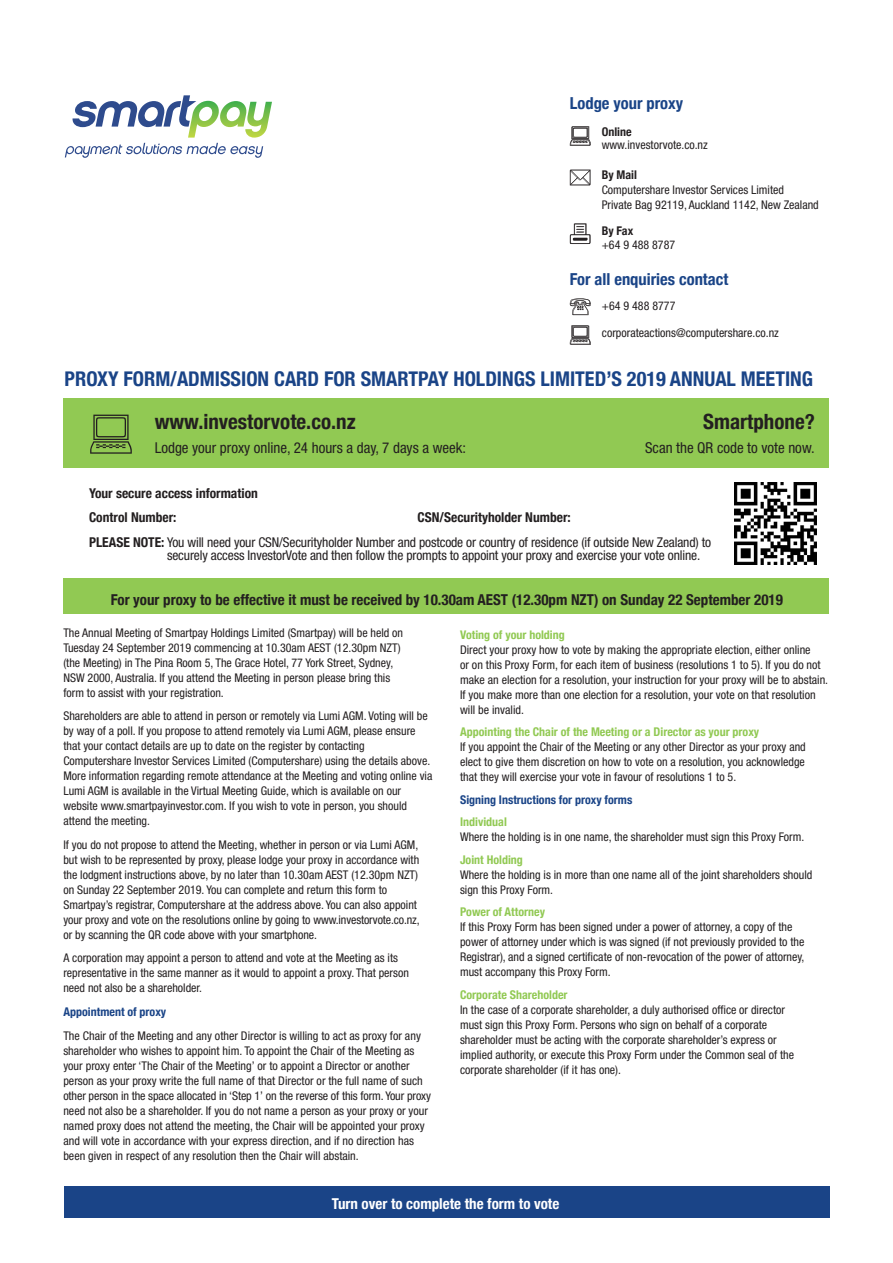
<style>
.page{position:relative;width:893px;height:1263px;background:#fff}
.page>*{position:absolute;margin:0;border:0;box-sizing:border-box;transform-origin:0 0}
.t1{font:700 condensed 21px "Helvetica Neue";color:#231f20}
.t2{font:700 condensed 20.25px "Helvetica Neue";color:#1a4487}
.t3{font:700 condensed 16.5px "Helvetica Neue";color:#1a4487}
.t4{font:700 condensed 15px "Helvetica Neue";color:#231f20}
.t5{font:condensed 15px "Helvetica Neue";color:#231f20}
.t6{font:700 condensed 15px "Helvetica Neue";color:#fff}
.t7{font:condensed 13.5px "Helvetica Neue";letter-spacing:-.01em;color:#231f20}
.t8{font:700 condensed 13.5px "Helvetica Neue";color:#231f20}
.t9{font:condensed 12px/15px "Helvetica Neue";color:#231f20}
.Paragraph_Smaller_He{font:700 condensed 12px "Helvetica Neue";color:#91c953}
.Paragraph_Smaller_He-2{font:700 condensed 12px "Helvetica Neue";color:#1a4487}
.green_bold{font:700 condensed 12px "Helvetica Neue";color:#91c953}
.t10{font:700 condensed 12px "Helvetica Neue";color:#231f20}
.t11{font:700 condensed 11.85px "Helvetica Neue";color:#91c953}
.s1{font-weight:700}
</style>
<div class="page">
<div style="left:64px;top:398px;width:765px;height:70px;background:#91c953"></div>
<div style="left:64px;top:579px;width:765px;height:35px;background:#91c953"></div>
<div style="left:64px;top:1186px;width:765px;height:32px;background:#1a4487"></div>
<img style="left:734px;top:483px;width:82px;height:81px">
<svg style="left:90px;top:415px;width:42px;height:39px"></svg>
<svg style="left:570px;top:126px;width:21px;height:20px"></svg>
<svg style="left:570px;top:170px;width:21px;height:15px"></svg>
<svg style="left:570px;top:223px;width:21px;height:21px"></svg>
<svg style="left:570px;top:325px;width:21px;height:20px"></svg>
<svg style="left:570px;top:298px;width:21px;height:17px"></svg>
<svg style="left:65px;top:95px;width:207px;height:63px"></svg>
<p class="t3" style="left:570px;top:90px;width:115px">Lodge your proxy</p>
<p class="t10" style="left:602px;top:122px;width:31px">Online</p>
<p class="t9" style="left:602px;top:138px;width:108px">www.investorvote.co.nz</p>
<p class="t9" style="left:602px;top:168px;width:184px"><span class="s1">By Mail<br></span>Computershare Investor Services Limited</p>
<p class="t9" style="left:602px;top:198px;width:219px">Private Bag 92119, Auckland 1142, New Zealand</p>
<p class="t9" style="left:602px;top:223px;width:75px;line-height:14.4px"><span class="s1">By Fax<br></span>+64 9 488 8787</p>
<p class="t3" style="left:570px;top:265px;width:160px">For all enquiries contact</p>
<p class="t9" style="left:602px;top:298px;width:75px">+64 9 488 8777</p>
<p class="t9" style="left:602px;top:325px;width:178px">corporateactions@computershare.co.nz</p>
<p class="t2" style="left:65px;top:362px;width:750px">PROXY FORM/ADMISSION CARD FOR SMARTPAY HOLDINGS LIMITED’S 2019 ANNUAL MEETING</p>
<p class="t1" style="left:155px;top:404px;width:202px">www.investorvote.co.nz</p>
<p class="t5" style="left:155px;top:439px;width:313px">Lodge your proxy online, 24 hours a day, 7 days a week:</p>
<p class="t1" style="left:703px;top:404px;width:113px">Smartphone?</p>
<p class="t5" style="left:645px;top:439px;width:171px">Scan the QR code to vote now.</p>
<p class="t8" style="left:89px;top:481px;width:170px">Your secure access information</p>
<p class="t8" style="left:89px;top:506px;width:89px">Control Number:</p>
<p class="t8" style="left:418px;top:506px;width:155px">CSN/Securityholder Number:</p>
<p class="t7" style="left:89px;top:534px;width:623px"><span class="s1">PLEASE NOTE:</span> You will need your CSN/Securityholder Number and postcode or country of residence (if outside New Zealand) to</p>
<p class="t7" style="left:167px;top:548px;width:535px">securely access InvestorVote and then follow the prompts to appoint your proxy and exercise your vote online.</p>
<p class="t4" style="left:111px;top:587px;width:674px">For your proxy to be effective it must be received by 10.30am AEST (12.30pm NZT) on Sunday 22 September 2019</p>
<p class="t9" style="left:63px;top:625px;width:341px">The Annual Meeting of Smartpay Holdings Limited (Smartpay) will be held on<br>Tuesday 24 September 2019 commencing at 10.30am AEST (12.30pm NZT)</p>
<p class="t9" style="left:63px;top:655px;width:331px">(the Meeting) in The Pina Room 5, The Grace Hotel, 77 York Street, Sydney,</p>
<p class="t9" style="left:63px;top:670px;width:328px">NSW 2000, Australia. If you attend the Meeting in person please bring this</p>
<p class="t9" style="left:63px;top:685px;width:162px">form to assist with your registration.</p>
<p class="t9" style="left:63px;top:709px;width:366px">Shareholders are able to attend in person or remotely via Lumi AGM. Voting will be</p>
<p class="t9" style="left:63px;top:724px;width:354px">by way of a poll. If you propose to attend remotely via Lumi AGM, please ensure</p>
<p class="t9" style="left:63px;top:739px;width:370px">that your contact details are up to date on the register by contacting<br>Computershare Investor Services Limited (Computershare) using the details above.<br>More information regarding remote attendance at the Meeting and voting online via</p>
<p class="t9" style="left:63px;top:784px;width:345px">Lumi AGM is available in the Virtual Meeting Guide, which is available on our website www.smartpayinvestor.com. If you wish to vote in person, you should attend the meeting.</p>
<p class="t9" style="left:63px;top:837px;width:357px;text-align:justify">If you do not propose to attend the Meeting, whether in person or via Lumi AGM, but wish to be represented by proxy, please lodge your proxy in accordance with the lodgment instructions above, by no later than 10.30am AEST (12.30pm NZT)</p>
<p class="t9" style="left:63px;top:882px;width:358px">on Sunday 22 September 2019. You can complete and return this form to<br>Smartpay’s registrar, Computershare at the address above. You can also appoint your proxy and vote on the resolutions online by going to www.investorvote.co.nz,</p>
<p class="t9" style="left:63px;top:927px;width:255px">or by scanning the QR code above with your smartphone.</p>
<p class="t9" style="left:63px;top:951px;width:347px">A corporation may appoint a person to attend and vote at the Meeting as its representative in the same manner as it would to appoint a proxy. That person need not also be a shareholder.</p>
<p class="Paragraph_Smaller_He-2" style="left:63px;top:1002px;width:104px">Appointment of proxy</p>
<p class="t9" style="left:63px;top:1028px;width:369px">The Chair of the Meeting and any other Director is willing to act as proxy for any shareholder who wishes to appoint him. To appoint the Chair of the Meeting as your proxy enter ‘The Chair of the Meeting’ or to appoint a Director or another person as your proxy write the full name of that Director or the full name of such other person in the space allocated in ‘Step 1’ on the reverse of this form. Your proxy</p>
<p class="t9" style="left:63px;top:1103px;width:366px">need not also be a shareholder. If you do not name a person as your proxy or your named proxy does not attend the meeting, the Chair will be appointed your proxy and will vote in accordance with your express direction, and if no direction has been given in respect of any resolution then the Chair will abstain.</p>
<p class="t11" style="left:460px;top:625px;width:106px">Voting of your holding</p>
<p class="t9" style="left:460px;top:642px;width:370px">Direct your proxy how to vote by making the appropriate election, either online<br>or on this Proxy Form, for each item of business (resolutions 1 to 5). If you do not make an election for a resolution, your instruction for your proxy will be to abstain.<br>If you make more than one election for a resolution, your vote on that resolution will be invalid.</p>
<p class="Paragraph_Smaller_He" style="left:460px;top:722px;width:301px">Appointing the Chair of the Meeting or a Director as your proxy</p>
<p class="t9" style="left:460px;top:739px;width:347px">If you appoint the Chair of the Meeting or any other Director as your proxy and</p>
<p class="t9" style="left:460px;top:754px;width:346px">elect to give them discretion on how to vote on a resolution, you acknowledge</p>
<p class="t9" style="left:460px;top:769px;width:278px">that they will exercise your vote in favour of resolutions 1 to 5.</p>
<p class="Paragraph_Smaller_He-2" style="left:460px;top:790px;width:174px">Signing Instructions for proxy forms</p>
<p class="Paragraph_Smaller_He" style="left:460px;top:812px;width:48px">Individual</p>
<p class="t9" style="left:460px;top:829px;width:346px">Where the holding is in one name, the shareholder must sign this Proxy Form.</p>
<p class="green_bold" style="left:460px;top:850px;width:64px">Joint Holding</p>
<p class="t9" style="left:460px;top:867px;width:354px">Where the holding is in more than one name all of the joint shareholders should</p>
<p class="t9" style="left:460px;top:882px;width:94px">sign this Proxy Form.</p>
<p class="green_bold" style="left:460px;top:902px;width:86px">Power of Attorney</p>
<p class="t9" style="left:460px;top:919px;width:334px">If this Proxy Form has been signed under a power of attorney, a copy of the</p>
<p class="t9" style="left:460px;top:934px;width:346px">power of attorney under which is was signed (if not previously provided to the</p>
<p class="t9" style="left:460px;top:949px;width:346px">Registrar), and a signed certificate of non-revocation of the power of attorney,</p>
<p class="t9" style="left:460px;top:964px;width:152px">must accompany this Proxy Form.</p>
<p class="green_bold" style="left:460px;top:985px;width:109px">Corporate Shareholder</p>
<p class="t9" style="left:460px;top:1002px;width:326px">In the case of a corporate shareholder, a duly authorised office or director</p>
<p class="t9" style="left:460px;top:1017px;width:309px">must sign this Proxy Form. Persons who sign on behalf of a corporate</p>
<p class="t9" style="left:460px;top:1032px;width:318px">shareholder must be acting with the corporate shareholder’s express or</p>
<p class="t9" style="left:460px;top:1047px;width:335px">implied authority, or execute this Proxy Form under the Common seal of the</p>
<p class="t9" style="left:460px;top:1062px;width:162px">corporate shareholder (if it has one).</p>
<p class="t6" style="left:332px;top:1191px;width:229px">Turn over to complete the form to vote</p>
</div>
